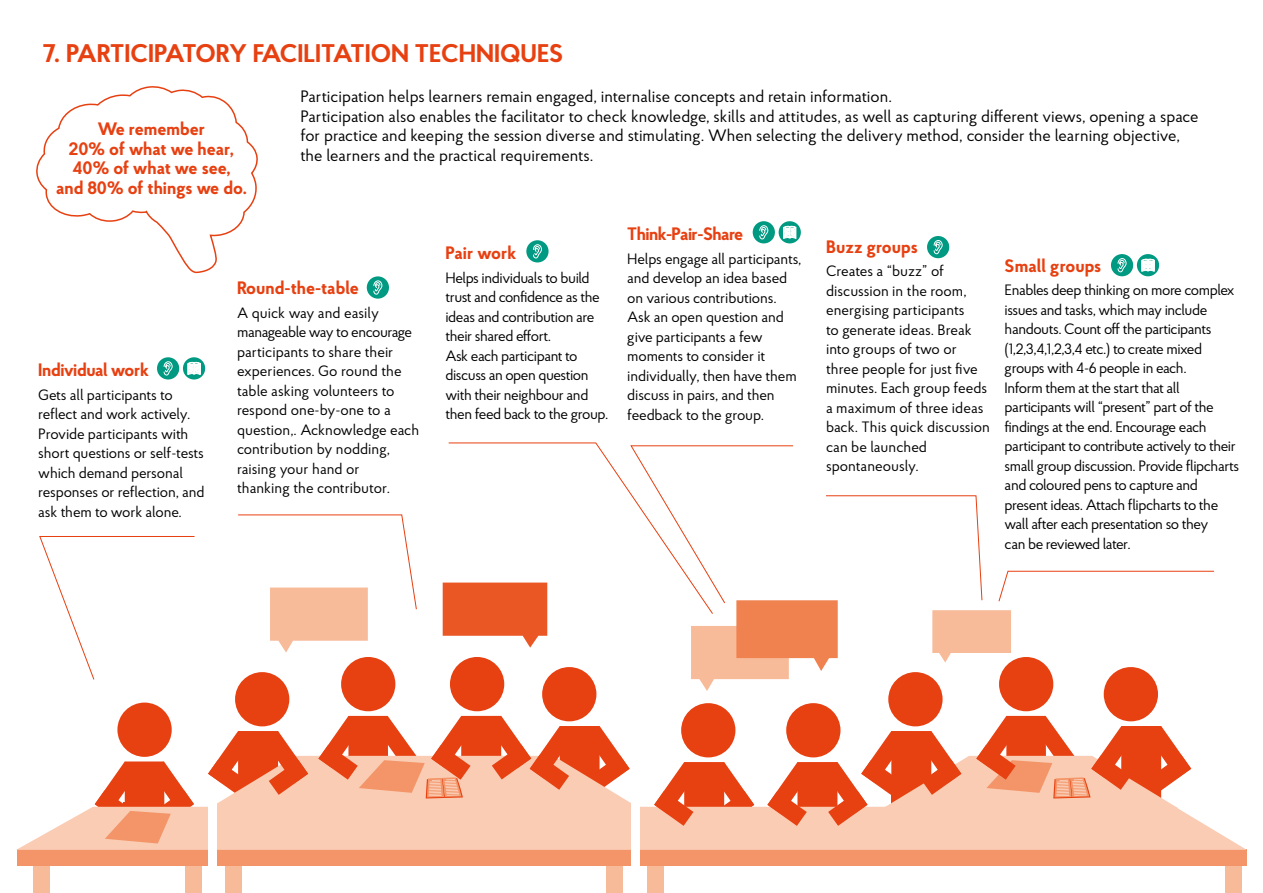
<style>
.page{position:relative;width:1263px;height:893px;background:#fff}
.page>*{position:absolute;margin:0;border:0;box-sizing:border-box;transform-origin:0 0}
.t1{font:700 25.5px "Proba Pro";color:#e74011}
.t2{font:700 18px/19.5px "Proba Pro";color:#e74011;text-align:center}
.t3{font:700 18px "Proba Pro";letter-spacing:-.03em;color:#e74011}
.t4{font:700 18px "Proba Pro";letter-spacing:-.02em;color:#e74011}
.t5{font:16.5px/19.5px "Proba Pro";color:#000}
.t6{font:15px/19.5px "Proba Pro";letter-spacing:-.025em;color:#000}
.t7{font:15px/19.5px "Proba Pro";color:#000}
</style>
<div class="page">
<svg style="left:36px;top:86px;width:222px;height:188px"></svg>
<div style="left:33px;top:860px;width:17px;height:33px;background:#f8bb9a"></div>
<div style="left:1104px;top:667px;width:54px;height:54px;background:#e74011;border-radius:50%"></div>
<div style="left:888px;top:672px;width:54px;height:54px;background:#e74011;border-radius:50%"></div>
<div style="left:117px;top:703px;width:55px;height:54px;background:#e74011;border-radius:50%"></div>
<div style="left:542px;top:667px;width:54px;height:54px;background:#e74011;border-radius:50%"></div>
<div style="left:341px;top:657px;width:54px;height:54px;background:#e74011;border-radius:50%"></div>
<div style="left:235px;top:672px;width:54px;height:54px;background:#e74011;border-radius:50%"></div>
<div style="left:1225px;top:860px;width:17px;height:33px;background:#f8bb9a"></div>
<div style="left:186px;top:860px;width:16px;height:33px;background:#f8bb9a"></div>
<div style="left:225px;top:860px;width:16px;height:33px;background:#f8bb9a"></div>
<div style="left:606px;top:860px;width:17px;height:33px;background:#f8bb9a"></div>
<div style="left:647px;top:860px;width:16px;height:33px;background:#f8bb9a"></div>
<div style="left:17px;top:849px;width:1230px;height:16px;background:#f39568"></div>
<div style="left:999px;top:657px;width:54px;height:54px;background:#e74011;border-radius:50%"></div>
<svg style="left:16px;top:807px;width:1231px;height:43px;fill:#faccb3"></svg>
<svg style="left:95px;top:761px;width:99px;height:87px"></svg>
<div style="left:681px;top:703px;width:54px;height:54px;background:#e74011;border-radius:50%"></div>
<div style="left:786px;top:703px;width:54px;height:54px;background:#e74011;border-radius:50%"></div>
<div style="left:450px;top:657px;width:54px;height:54px;background:#e74011;border-radius:50%"></div>
<svg style="left:767px;top:716px;width:424px;height:134px"></svg>
<svg style="left:208px;top:716px;width:423px;height:134px"></svg>
<svg style="left:654px;top:762px;width:100px;height:86px;background:#f39b7d"></svg>
<div style="left:631px;top:785px;width:9px;height:105px;background:#fff"></div>
<div style="left:208px;top:785px;width:9px;height:105px;background:#fff"></div>
<svg style="left:779px;top:221px;width:22px;height:22px"></svg>
<svg style="left:783px;top:226px;width:13px;height:13px"></svg>
<div style="left:753px;top:221px;width:22px;height:22px;background:#009982;border-radius:50%"></div>
<svg style="left:759px;top:225px;width:9px;height:15px"></svg>
<svg style="left:183px;top:357px;width:22px;height:22px"></svg>
<svg style="left:188px;top:362px;width:12px;height:13px"></svg>
<div style="left:157px;top:357px;width:22px;height:22px;background:#009982;border-radius:50%"></div>
<svg style="left:163px;top:361px;width:10px;height:15px"></svg>
<div style="left:526px;top:240px;width:23px;height:22px;background:#009982;border-radius:50%"></div>
<svg style="left:533px;top:244px;width:9px;height:15px"></svg>
<div style="left:367px;top:276px;width:22px;height:23px;background:#009982;border-radius:50%"></div>
<svg style="left:373px;top:280px;width:9px;height:15px"></svg>
<svg style="left:1137px;top:254px;width:22px;height:22px"></svg>
<svg style="left:1142px;top:259px;width:12px;height:12px"></svg>
<div style="left:1111px;top:254px;width:22px;height:22px;background:#009982;border-radius:50%"></div>
<svg style="left:1117px;top:258px;width:10px;height:14px"></svg>
<div style="left:927px;top:236px;width:22px;height:22px;background:#009982;border-radius:50%"></div>
<svg style="left:933px;top:240px;width:10px;height:14px"></svg>
<svg style="left:448px;top:442px;width:182px;height:173px"></svg>
<svg style="left:39px;top:536px;width:156px;height:144px"></svg>
<svg style="left:238px;top:514px;width:179px;height:139px"></svg>
<svg style="left:443px;top:583px;width:104px;height:65px"></svg>
<svg style="left:630px;top:445px;width:585px;height:246px"></svg>
<h1 class="t1" style="left:43px;top:35px;width:522px">7. PARTICIPATORY FACILITATION TECHNIQUES</h1>
<p class="t5" style="left:300px;top:87px;width:900px">Participation helps learners remain engaged, internalise concepts and retain information.<br>Participation also enables the facilitator to check knowledge, skills and attitudes, as well as capturing different views, opening a space for practice and keeping the session diverse and stimulating. When selecting the delivery method, consider the learning objective, the learners and the practical requirements.</p>
<p class="t2" style="left:56px;top:119px;width:192px">We remember<br>20% of what we hear,<br>40% of what we see,<br>and 80% of things we do.</p>
<p class="t4" style="left:38px;top:357px;width:112px">Individual work</p>
<p class="t6" style="left:38px;top:384px;width:168px">Gets all participants to reflect and work actively.<br>Provide participants with short questions or self-tests which demand personal responses or reflection, and ask them to work alone.</p>
<p class="t2" style="left:237px;top:277px;width:123px">Round-the-table</p>
<p class="t7" style="left:237px;top:303px;width:184px">A quick way and easily manageable way to encourage participants to share their experiences. Go round the table asking volunteers to respond one-by-one to a question,. Acknowledge each contribution by nodding, raising your hand or<br>thanking the contributor.</p>
<p class="t2" style="left:445px;top:242px;width:72px">Pair work</p>
<p class="t6" style="left:445px;top:267px;width:164px">Helps individuals to build trust and confidence as the ideas and contribution are their shared effort.<br>Ask each participant to discuss an open question with their neighbour and then feed back to the group.</p>
<p class="t3" style="left:627px;top:221px;width:118px">Think-Pair-Share</p>
<p class="t6" style="left:627px;top:248px;width:176px">Helps engage all participants, and develop an idea based on various contributions.<br>Ask an open question and give participants a few moments to consider it individually, then have them discuss in pairs, and then feedback to the group.</p>
<p class="t2" style="left:826px;top:236px;width:93px">Buzz groups</p>
<p class="t7" style="left:826px;top:261px;width:165px">Creates a “buzz” of discussion in the room, energising participants<br>to generate ideas. Break into groups of two or three people for just five minutes. Each group feeds a maximum of three ideas back. This quick discussion can be launched spontaneously.</p>
<p class="t2" style="left:1005px;top:255px;width:98px">Small groups</p>
<p class="t6" style="left:1005px;top:280px;width:236px">Enables deep thinking on more complex issues and tasks, which may include handouts. Count off the participants (1,2,3,4,1,2,3,4 etc.) to create mixed groups with 4-6 people in each.<br>Inform them at the start that all participants will “present” part of the findings at the end. Encourage each participant to contribute actively to their small group discussion. Provide flipcharts and coloured pens to capture and present ideas. Attach flipcharts to the wall after each presentation so they<br>can be reviewed later.</p>
</div>
